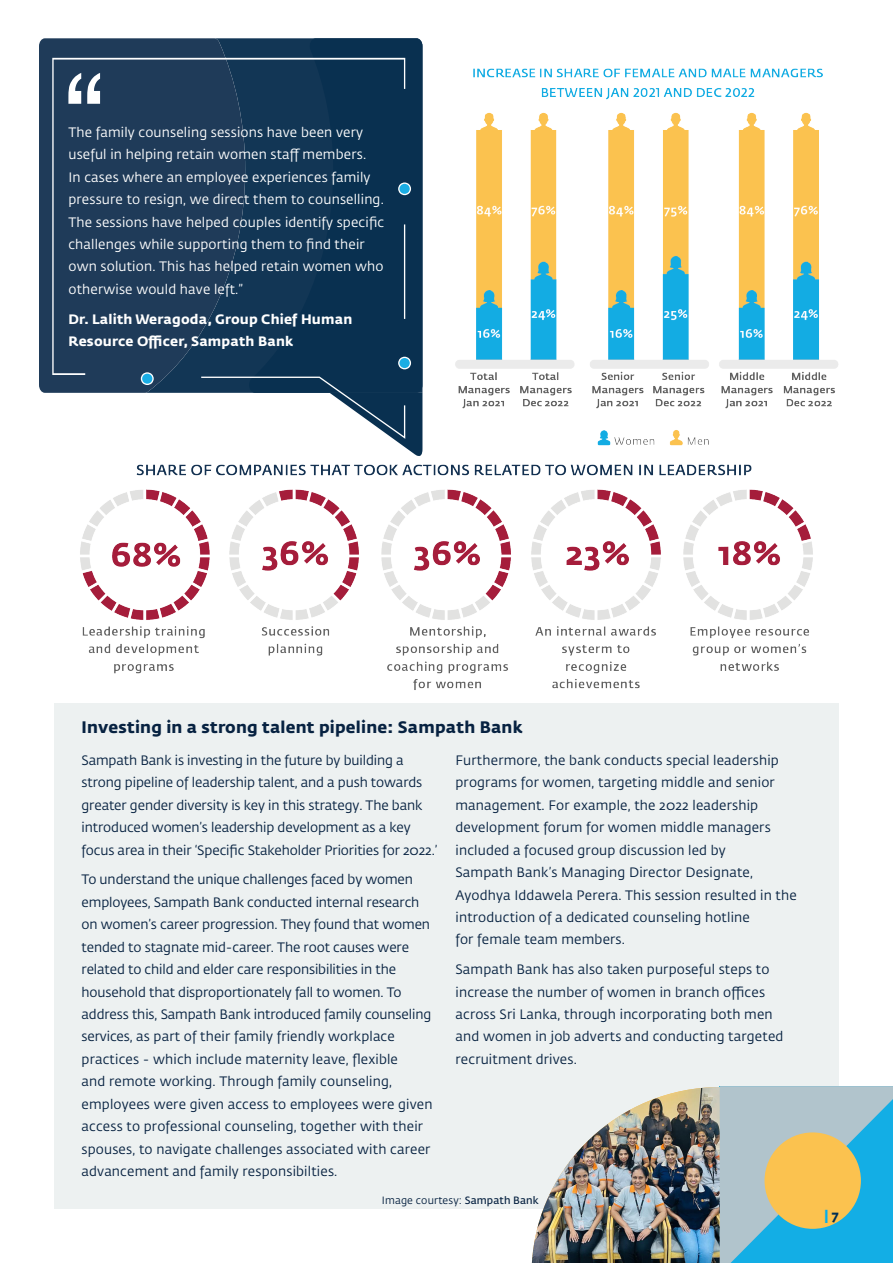
<style>
.page{position:relative;width:893px;height:1263px;background:#fff}
.page>*{position:absolute;margin:0;border:0;box-sizing:border-box;transform-origin:0 0}
.Body_Subheads{font:700 16.5px "Fedra Sans Std";letter-spacing:.01em;color:#072241}
.Body_Subheads-2{font:13.5px/22.5px "Fedra Sans Std";letter-spacing:-.005em;color:#072241}
.Body_Subheads-3{font:13.5px/22.5px "Fedra Sans Std";letter-spacing:.015em;color:#072241}
.Body_Subheads-4{font:13.5px/22.5px "Fedra Sans Std";letter-spacing:.015em;color:#fff}
.Body_Subheads-5{font:700 13.5px/22.5px "Fedra Sans Std";letter-spacing:.01em;color:#fff}
.t1{font:700 13.5px "Fedra Sans Std";color:#00aeef}
.Body_Subheads-6{font:10.5px "Fedra Sans Std";letter-spacing:.015em;color:#072241}
.s1{font-weight:600}
.s2{color:#002e54}
</style>
<div class="page">
<img style="left:80px;top:464px;width:733px;height:226px">
<svg style="left:247px;top:38px;width:175px;height:339px;background:#0d3353"></svg>
<svg style="left:39px;top:38px;width:206px;height:355px;background:#203d5b"></svg>
<svg style="left:52px;top:58px;width:353px;height:317px;background:#193a58"></svg>
<svg style="left:404px;top:224px;width:1px;height:95px"></svg>
<svg style="left:201px;top:377px;width:221px;height:79px"></svg>
<svg style="left:141px;top:372px;width:13px;height:13px"></svg>
<svg style="left:398px;top:357px;width:13px;height:12px"></svg>
<svg style="left:398px;top:182px;width:13px;height:13px"></svg>
<img style="left:455px;top:68px;width:383px;height:378px">
<div style="left:54px;top:704px;width:785px;height:505px;background:#edf1f1"></div>
<img style="left:531px;top:1086px;width:362px;height:177px">
<div style="left:764px;top:1132px;width:97px;height:97px;background:#fbc24f;border-radius:50%"></div>
<p class="Body_Subheads-4" style="left:68px;top:121px;width:317px">The family counseling sessions have been very useful in helping retain women staff members.<br>In cases where an employee experiences family pressure to resign, we direct them to counselling.<br>The sessions have helped couples identify specific challenges while supporting them to find their own solution. This has helped retain women who otherwise would have left.”</p>
<p class="Body_Subheads-5" style="left:68px;top:308px;width:285px">Dr. Lalith Weragoda, Group Chief Human<br>Resource Officer, Sampath Bank</p>
<p class="Body_Subheads" style="left:82px;top:717px;width:443px">Investing in a strong talent pipeline: Sampath Bank</p>
<p class="Body_Subheads-2" style="left:82px;top:749px;width:357px">Sampath Bank is investing in the future by building a strong pipeline of leadership talent, and a push towards greater gender diversity is key in this strategy. The bank introduced women’s leadership development as a key focus area in their ‘Specific Stakeholder Priorities for 2022.’</p>
<p class="Body_Subheads-2" style="left:82px;top:868px;width:352px">To understand the unique challenges faced by women employees, Sampath Bank conducted internal research on women’s career progression. They found that women tended to stagnate mid-career. The root causes were related to child and elder care responsibilities in the household that disproportionately fall to women. To address this, Sampath Bank introduced family counseling services, as part of their family friendly workplace practices - which include maternity leave, flexible<br>and remote working. Through family counseling, employees were given access to employees were given access to professional counseling, together with their spouses, to navigate challenges associated with career advancement and family responsibilties.</p>
<p class="Body_Subheads-3" style="left:455px;top:749px;width:343px">Furthermore, the bank conducts special leadership programs for women, targeting middle and senior management. For example, the 2022 leadership development forum for women middle managers included a focused group discussion led by<br>Sampath Bank’s Managing Director Designate, Ayodhya Iddawela Perera. This session resulted in the introduction of a dedicated counseling hotline<br>for female team members.</p>
<p class="Body_Subheads-3" style="left:455px;top:958px;width:329px">Sampath Bank has also taken purposeful steps to increase the number of women in branch offices across Sri Lanka, through incorporating both men and women in job adverts and conducting targeted recruitment drives.</p>
<p class="Body_Subheads-6" style="left:382px;top:1194px;width:158px">Image courtesy: <span class="s1">Sampath Bank</span></p>
<p class="t1" style="left:825px;top:1206px;width:16px">| <span class="s2">7</span></p>
</div>
